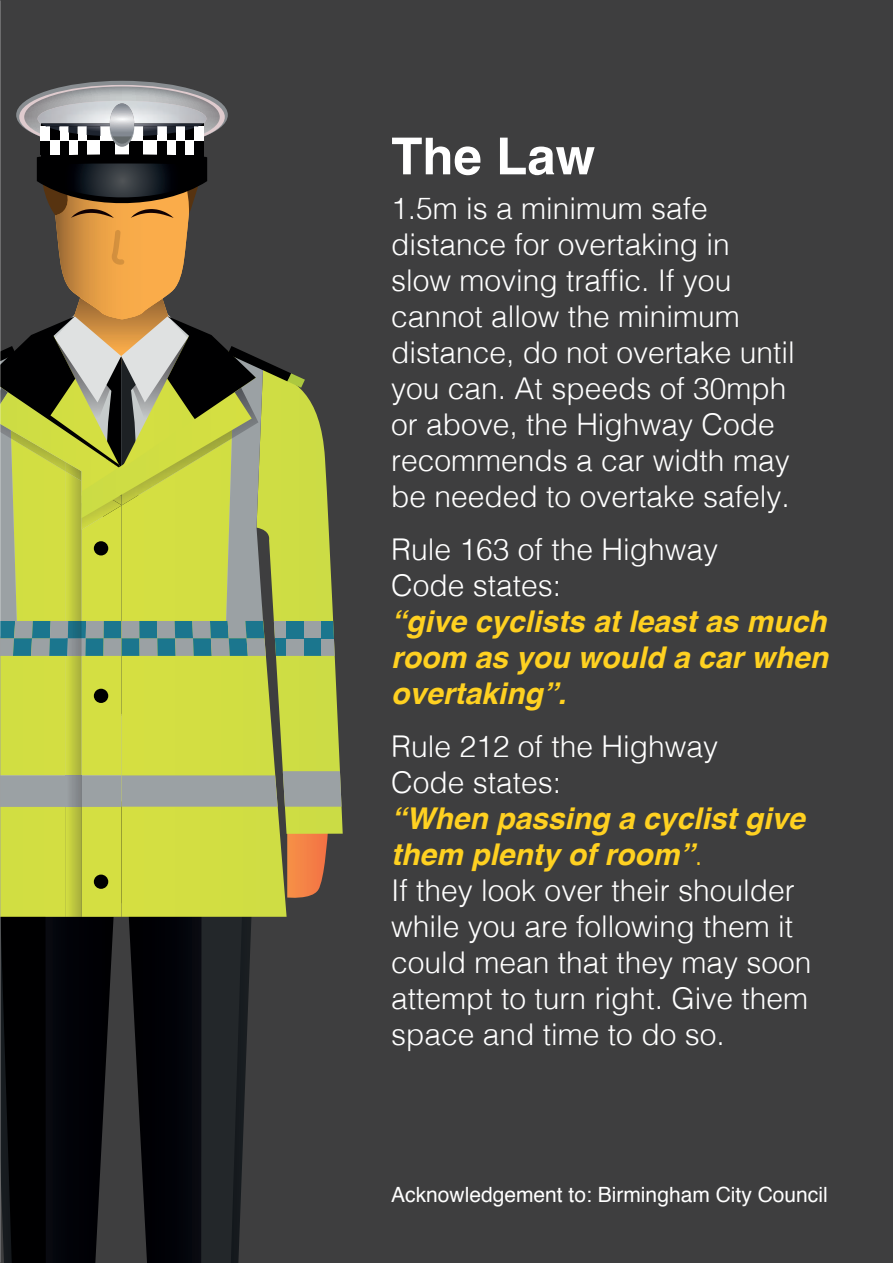
<style>
.page{position:relative;width:893px;height:1263px;background:#3e3e3f}
.page>*{position:absolute;margin:0;border:0;box-sizing:border-box;transform-origin:0 0}
.t1{font:700 51px "Helvetica";color:#fff}
.t2{font:300 30px/36px "Helvetica";color:#fff}
.t3{font:italic 700 30px/36px "Helvetica";color:#ffd121;text-align:justify}
.t4{font:21px "Helvetica";color:#fff}
.s1{font-weight:700;font-style:italic;color:#ffd121}
.s2{color:#ffd121}
</style>
<div class="page">
<svg style="left:128px;top:917px;width:124px;height:346px"></svg>
<svg style="left:0;top:917px;width:114px;height:346px;background:#08090c"></svg>
<div style="left:0;top:716px;width:121px;height:201px;background:#d3de42"></div>
<svg style="left:201px;top:917px;width:42px;height:346px;background:#212428"></svg>
<img style="left:66px;top:716px;width:15px;height:201px">
<svg style="left:121px;top:394px;width:222px;height:523px"></svg>
<div style="left:94px;top:874px;width:14px;height:15px;background:#000001;border-radius:50%"></div>
<div style="left:304px;top:621px;width:17px;height:17px;background:#9ba1a4"></div>
<div style="left:304px;top:638px;width:17px;height:18px;background:#1b768e"></div>
<div style="left:321px;top:638px;width:14px;height:18px;background:#9ba1a4"></div>
<div style="left:321px;top:621px;width:14px;height:17px;background:#1b768e"></div>
<svg style="left:0;top:771px;width:342px;height:36px;background:#9da496"></svg>
<svg style="left:16px;top:81px;width:212px;height:68px"></svg>
<svg style="left:0;top:86px;width:305px;height:630px"></svg>
<h1 class="t1" style="left:391px;top:115px;width:206px">The Law</h1>
<p class="t2" style="left:391px;top:188px;width:405px">1.5m is a minimum safe distance for overtaking in slow moving traffic. If you cannot allow the minimum distance, do not overtake until you can. At speeds of 30mph or above, the Highway Code recommends a car width may be needed to overtake safely.</p>
<p class="t2" style="left:391px;top:529px;width:328px">Rule 163 of the Highway<br>Code states:</p>
<p class="t3" style="left:391px;top:603px;width:438px">“give cyclists at least as much room as you would a car when overtaking”.</p>
<p class="t2" style="left:391px;top:726px;width:328px">Rule 212 of the Highway<br>Code states:</p>
<p class="t2" style="left:391px;top:798px;width:422px"><span class="s1">“When passing a cyclist give them plenty of room”</span><span class="s2">.<br></span>If they look over their shoulder while you are following them it could mean that they may soon attempt to turn right. Give them space and time to do so.</p>
<p class="t4" style="left:391px;top:1178px;width:438px">Acknowledgement to: Birmingham City Council</p>
</div>
